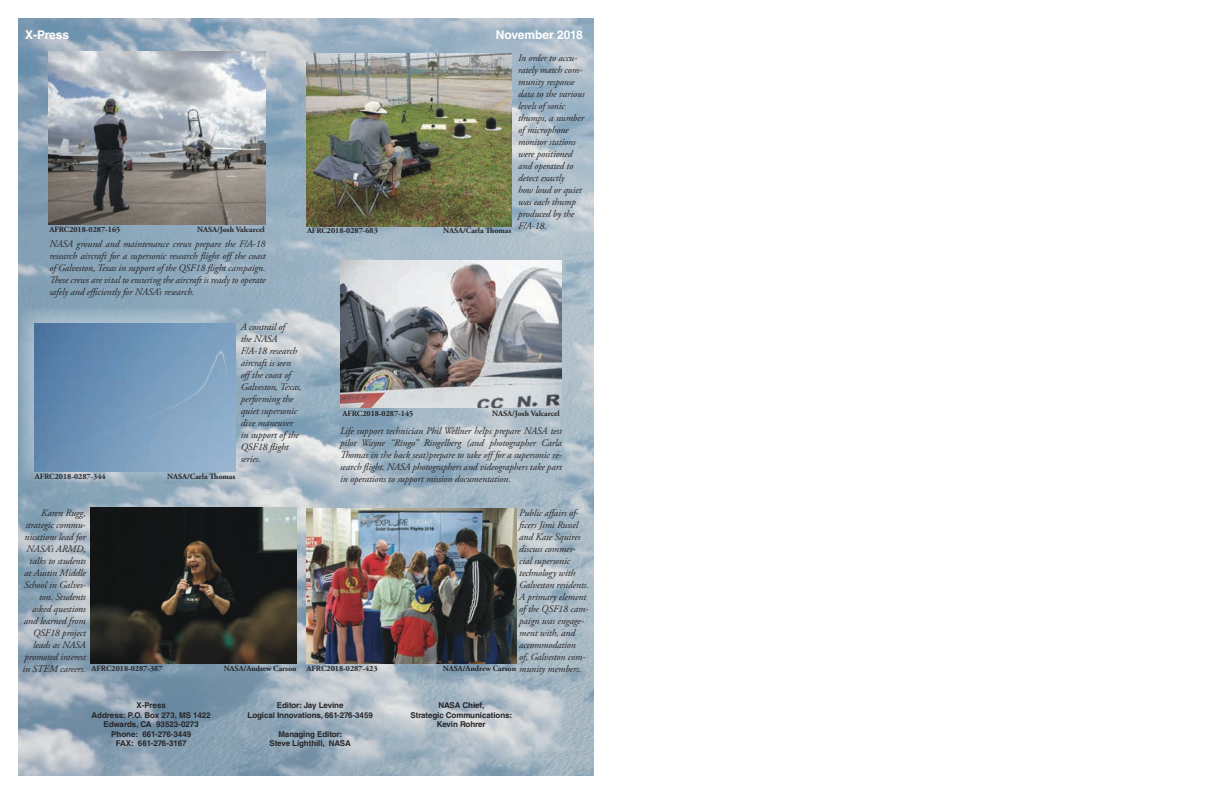
<style>
.page{position:relative;width:1224px;height:792px;background:#fff}
.page>*{position:absolute;margin:0;border:0;box-sizing:border-box;transform-origin:0 0}
.t1{font:700 12px "Helvetica LT Std";color:#fff}
.t2{font:italic 10px/12px "Adobe Garamond Pro";letter-spacing:-.01em;color:#262527}
.t3{font:700 8px "Helvetica LT Std";letter-spacing:-.01em;color:#262527}
.t4{font:700 8px "Adobe Garamond Pro";color:#262527}
</style>
<div class="page">
<img style="left:18px;top:18px;width:576px;height:757px">
<svg style="left:18px;top:308px;width:205px;height:173px;background:#99b1c2"></svg>
<img style="left:34px;top:323px;width:202px;height:148px">
<img style="left:91px;top:508px;width:206px;height:155px">
<img style="left:306px;top:54px;width:206px;height:173px">
<img style="left:49px;top:52px;width:217px;height:173px">
<img style="left:341px;top:261px;width:221px;height:147px">
<img style="left:307px;top:508px;width:210px;height:156px">
<p class="t1" style="left:25px;top:27px;width:46px">X-Press</p>
<p class="t1" style="left:496px;top:27px;width:89px">November 2018</p>
<p class="t4" style="left:49px;top:224px;width:72px">AFRC2018-0287-165</p>
<p class="t4" style="left:197px;top:224px;width:69px">NASA/Josh Valcarcel</p>
<p class="t2" style="left:49px;top:238px;width:218px;text-align:justify">NASA ground and maintenance crews prepare the F/A-18 research aircraft for a supersonic research flight offthe coast of Galveston, Texas in support of the QSF18 flight campaign.<br>These crews are vital to ensuring the aircraft is ready to operate safely and efficiently for NASA’s research.</p>
<p class="t2" style="left:518px;top:52px;width:68px">In order to accu&shy;rately match com&shy;munity response data to the various levels of sonic thumps, a number of microphone monitor stations were positioned and operated to detect exactly<br>how loud or quiet was each thump produced by the<br>F/A-18.</p>
<p class="t4" style="left:307px;top:226px;width:72px">AFRC2018-0287-683</p>
<p class="t4" style="left:443px;top:226px;width:70px">NASA/Carla Thomas</p>
<p class="t2" style="left:241px;top:321px;width:63px">A contrail of<br>the NASA<br>F/A-18 research aircraft is seen offthe coast of<br>Galveston, Texas, performing the quiet supersonic dive maneuver in support of the<br>QSF18 flight series.</p>
<p class="t4" style="left:35px;top:472px;width:72px">AFRC2018-0287-344</p>
<p class="t4" style="left:167px;top:472px;width:70px">NASA/Carla Thomas</p>
<p class="t4" style="left:342px;top:409px;width:72px">AFRC2018-0287-145</p>
<p class="t4" style="left:492px;top:409px;width:69px">NASA/Josh Valcarcel</p>
<p class="t2" style="left:340px;top:425px;width:223px;text-align:justify">Life support technician Phil Wellner helps prepare NASA test pilot Wayne “Ringo” Ringelberg (and photographer Carla Thomas in the back seat)prepare to take offfor a supersonic re&shy;search flight. NASA photographers and videographers take part in operations to support mission documentation.</p>
<p class="t2" style="left:23px;top:507px;width:65px;text-align:right">Karen Rugg, strategic commu&shy;nications lead for<br>NASA’s ARMD, talks to students at Austin Middle<br>School in Galves&shy;ton. Students asked questions and learned from<br>QSF18 project leads as NASA promoted interest in STEM careers.</p>
<p class="t4" style="left:92px;top:664px;width:72px">AFRC2018-0287-387</p>
<p class="t4" style="left:224px;top:664px;width:74px">NASA/Andrew Carson</p>
<p class="t2" style="left:519px;top:507px;width:71px">Public affairs of&shy;ficers Jimi Russel and Kate Squires discuss commer&shy;cial supersonic technology with<br>Galveston residents.<br>A primary element of the QSF18 cam&shy;paign was engage&shy;ment with, and accommodation<br>of, Galveston com&shy;munity members.</p>
<p class="t4" style="left:307px;top:664px;width:72px">AFRC2018-0287-423</p>
<p class="t4" style="left:443px;top:664px;width:75px">NASA/Andrew Carson</p>
<p class="t3" style="left:136px;top:701px;width:31px">X-Press</p>
<p class="t3" style="left:92px;top:710px;width:121px">Address: P.O. Box 273, MS 1422</p>
<p class="t3" style="left:103px;top:720px;width:97px">Edwards, CA 93523-0273</p>
<p class="t3" style="left:111px;top:729px;width:82px">Phone: 661-276-3449</p>
<p class="t3" style="left:116px;top:739px;width:72px">FAX: 661-276-3167</p>
<p class="t3" style="left:277px;top:701px;width:68px">Editor: Jay Levine</p>
<p class="t3" style="left:248px;top:710px;width:127px">Logical Innovations, 661-276-3459</p>
<p class="t3" style="left:278px;top:729px;width:65px">Managing Editor:</p>
<p class="t3" style="left:270px;top:739px;width:83px">Steve Lighthill, NASA</p>
<p class="t3" style="left:438px;top:701px;width:47px">NASA Chief,</p>
<p class="t3" style="left:411px;top:710px;width:103px">Strategic Communications:</p>
<p class="t3" style="left:437px;top:720px;width:50px">Kevin Rohrer</p>
</div>
